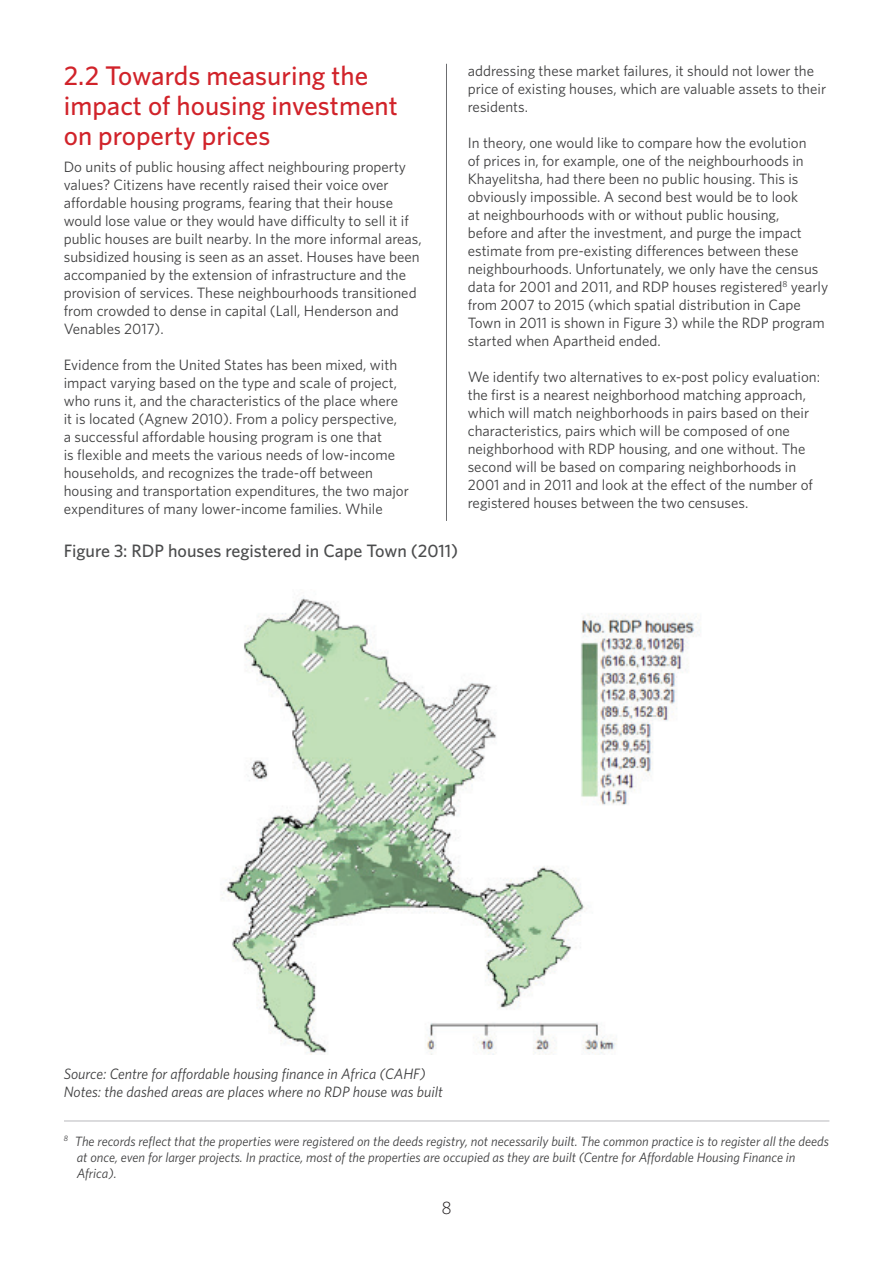
<style>
.page{position:relative;width:893px;height:1263px;background:#fff}
.page>*{position:absolute;margin:0;border:0;box-sizing:border-box;transform-origin:0 0}
.t1{font:500 27px/30px "Whitney";color:#d1232a}
.t2{font:500 18px "Whitney";color:#4b4c4d}
.t3{font:300 18px "Whitney";color:#231f20}
.t4{font:15px/18px "Whitney";color:#3e3e3f}
.t5{font:italic 15px/18px "Whitney";color:#3e3e3f}
.t6{font:italic 13.5px/16.2px "Whitney";color:#3e3e3f}
</style>
<div class="page">
<hr style="left:64px;top:1120px;width:765px;height:1px;background:#bcbdc0">
<img style="left:222px;top:595px;width:478px;height:460px">
<hr style="left:446px;top:64px;width:1px;height:457px;background:#6c6d70">
<h1 class="t1" style="left:64px;top:61px;width:336px">2.2 Towards measuring the impact of housing investment on property prices</h1>
<p class="t4" style="left:64px;top:157px;width:359px">Do units of public housing affect neighbouring property values? Citizens have recently raised their voice over affordable housing programs, fearing that their house would lose value or they would have difficulty to sell it if public houses are built nearby. In the more informal areas, subsidized housing is seen as an asset. Houses have been accompanied by the extension of infrastructure and the provision of services. These neighbourhoods transitioned from crowded to dense in capital (Lall, Henderson and Venables 2017).</p>
<p class="t4" style="left:64px;top:355px;width:347px">Evidence from the United States has been mixed, with impact varying based on the type and scale of project, who runs it, and the characteristics of the place where it is located (Agnew 2010). From a policy perspective,<br>a successful affordable housing program is one that<br>is flexible and meets the various needs of low-income households, and recognizes the trade-off between housing and transportation expenditures, the two major expenditures of many lower-income families. While</p>
<p class="t4" style="left:468px;top:61px;width:360px">addressing these market failures, it should not lower the price of existing houses, which are valuable assets to their residents.</p>
<p class="t4" style="left:468px;top:133px;width:362px">In theory, one would like to compare how the evolution<br>of prices in, for example, one of the neighbourhoods in Khayelitsha, had there been no public housing. This is obviously impossible. A second best would be to look<br>at neighbourhoods with or without public housing,<br>before and after the investment, and purge the impact estimate from pre-existing differences between these neighbourhoods. Unfortunately, we only have the census data for 2001 and 2011, and RDP houses registered<sup>8</sup> yearly from 2007 to 2015 (which spatial distribution in Cape Town in 2011 is shown in Figure 3) while the RDP program started when Apartheid ended.</p>
<p class="t4" style="left:468px;top:367px;width:354px">We identify two alternatives to ex-post policy evaluation: the first is a nearest neighborhood matching approach, which will match neighborhoods in pairs based on their characteristics, pairs which will be composed of one neighborhood with RDP housing, and one without. The second will be based on comparing neighborhoods in 2001 and in 2011 and look at the effect of the number of registered houses between the two censuses.</p>
<p class="t2" style="left:64px;top:539px;width:396px">Figure 3: RDP houses registered in Cape Town (2011)</p>
<p class="t5" style="left:64px;top:1065px;width:380px">Source: Centre for affordable housing finance in Africa (CAHF)<br>Notes: the dashed areas are places where no RDP house was built</p>
<p class="t6" style="left:77px;top:1132px;width:754px;text-indent:-13px"><sup>8</sup> The records reflect that the properties were registered on the deeds registry, not necessarily built. The common practice is to register all the deeds at once, even for larger projects. In practice, most of the properties are occupied as they are built (Centre for Affordable Housing Finance in<br>Africa).</p>
<p class="t3" style="left:441px;top:1195px;width:12px">8</p>
</div>
